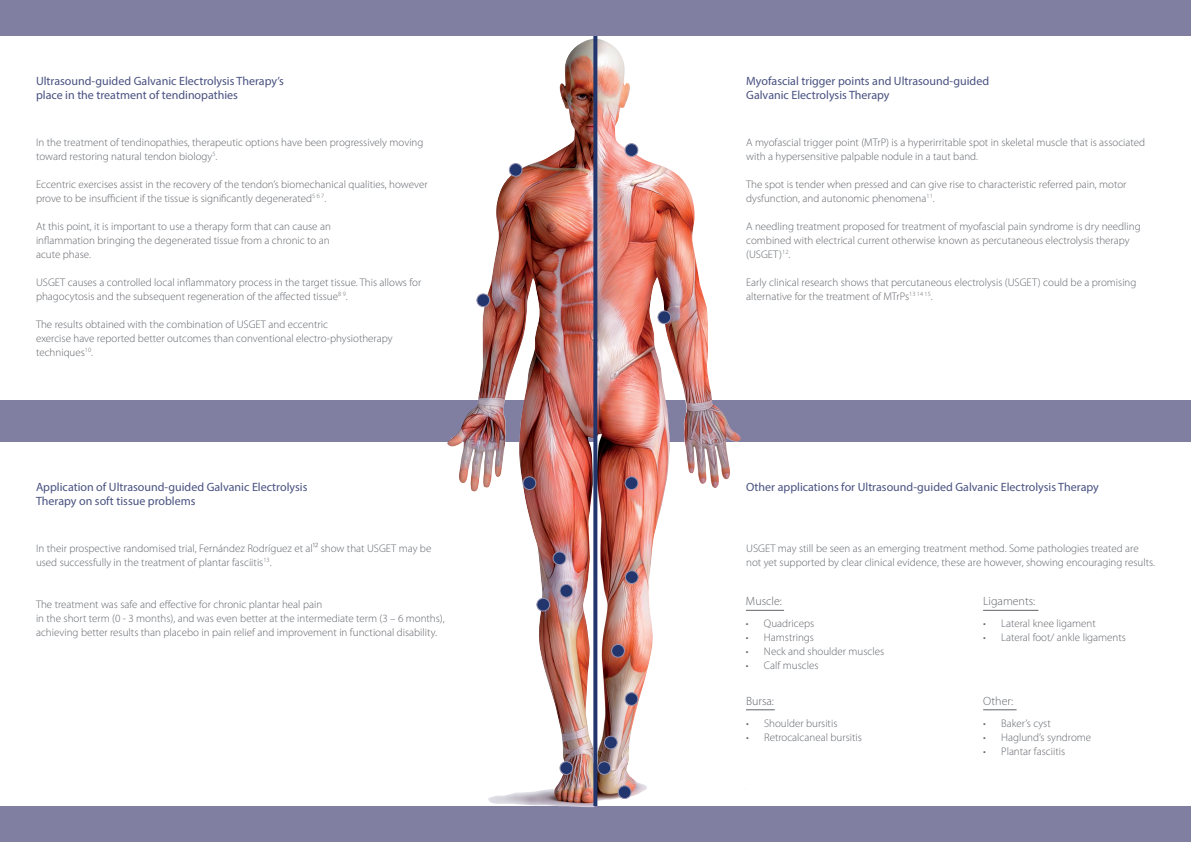
<style>
.page{position:relative;width:1191px;height:842px;background:#fff}
.page>*{position:absolute;margin:0;border:0;box-sizing:border-box;transform-origin:0 0}
.t1{font:12px/14px "Myriad Pro";color:#495180}
.t2{font:300 12px "Myriad Pro";color:#61646a}
.t3{font:300 11px/14px "Myriad Pro";color:#61646a}
</style>
<div class="page">
<div style="left:0;top:806px;width:1191px;height:36px;background:#807fa2"></div>
<div style="left:0;top:0;width:1191px;height:36px;background:#807fa2"></div>
<div style="left:0;top:400px;width:1191px;height:42px;background:#807fa2"></div>
<img style="left:597px;top:38px;width:144px;height:763px">
<img style="left:447px;top:40px;width:147px;height:767px">
<svg style="left:593px;top:36px;width:4px;height:770px;background:#344273"></svg>
<div style="left:509px;top:163px;width:13px;height:13px;background:#22366d;border-radius:50%"></div>
<div style="left:509px;top:163px;width:13px;height:14px;border:1px solid #9492b0;border-radius:50%"></div>
<div style="left:477px;top:294px;width:12px;height:13px;background:#22366d;border-radius:50%"></div>
<div style="left:476px;top:293px;width:14px;height:14px;border:1px solid #9492b0;border-radius:50%"></div>
<div style="left:625px;top:144px;width:13px;height:12px;background:#22366d;border-radius:50%"></div>
<div style="left:624px;top:143px;width:14px;height:14px;border:1px solid #9492b0;border-radius:50%"></div>
<div style="left:658px;top:311px;width:12px;height:13px;background:#22366d;border-radius:50%"></div>
<div style="left:657px;top:310px;width:14px;height:14px;border:1px solid #9492b0;border-radius:50%"></div>
<div style="left:523px;top:477px;width:13px;height:12px;background:#22366d;border-radius:50%"></div>
<div style="left:522px;top:476px;width:14px;height:14px;border:1px solid #9492b0;border-radius:50%"></div>
<div style="left:553px;top:552px;width:13px;height:13px;background:#22366d;border-radius:50%"></div>
<div style="left:552px;top:551px;width:14px;height:14px;border:1px solid #9492b0;border-radius:50%"></div>
<div style="left:560px;top:584px;width:13px;height:13px;background:#22366d;border-radius:50%"></div>
<div style="left:559px;top:584px;width:14px;height:14px;border:1px solid #9492b0;border-radius:50%"></div>
<div style="left:537px;top:598px;width:12px;height:13px;background:#22366d;border-radius:50%"></div>
<div style="left:536px;top:598px;width:14px;height:13px;border:1px solid #9492b0;border-radius:50%"></div>
<div style="left:560px;top:762px;width:13px;height:12px;background:#22366d;border-radius:50%"></div>
<div style="left:559px;top:761px;width:14px;height:14px;border:1px solid #9492b0;border-radius:50%"></div>
<div style="left:618px;top:786px;width:13px;height:12px;background:#22366d;border-radius:50%"></div>
<div style="left:618px;top:785px;width:13px;height:14px;border:1px solid #9492b0;border-radius:50%"></div>
<div style="left:598px;top:762px;width:12px;height:12px;background:#22366d;border-radius:50%"></div>
<div style="left:597px;top:761px;width:14px;height:14px;border:1px solid #9492b0;border-radius:50%"></div>
<div style="left:604px;top:736px;width:13px;height:13px;background:#22366d;border-radius:50%"></div>
<div style="left:604px;top:736px;width:14px;height:13px;border:1px solid #9492b0;border-radius:50%"></div>
<div style="left:625px;top:693px;width:13px;height:12px;background:#22366d;border-radius:50%"></div>
<div style="left:624px;top:692px;width:14px;height:14px;border:1px solid #9492b0;border-radius:50%"></div>
<div style="left:611px;top:644px;width:13px;height:13px;background:#22366d;border-radius:50%"></div>
<div style="left:611px;top:644px;width:14px;height:14px;border:1px solid #9492b0;border-radius:50%"></div>
<div style="left:625px;top:571px;width:13px;height:12px;background:#22366d;border-radius:50%"></div>
<div style="left:625px;top:570px;width:13px;height:14px;border:1px solid #9492b0;border-radius:50%"></div>
<div style="left:625px;top:477px;width:13px;height:12px;background:#22366d;border-radius:50%"></div>
<div style="left:624px;top:476px;width:14px;height:14px;border:1px solid #9492b0;border-radius:50%"></div>
<hr style="left:746px;top:610px;width:38px;height:1px;background:#61646a">
<svg style="left:746px;top:710px;width:28px;height:1px"></svg>
<hr style="left:983px;top:610px;width:55px;height:1px;background:#61646a">
<hr style="left:983px;top:710px;width:33px;height:1px;background:#61646a">
<p class="t1" style="left:36px;top:74px;width:249px">Ultrasound-guided Galvanic Electrolysis Therapy’s place in the treatment of tendinopathies</p>
<p class="t1" style="left:746px;top:74px;width:244px">Myofascial trigger points and Ultrasound-guided<br>Galvanic Electrolysis Therapy</p>
<p class="t3" style="left:36px;top:135px;width:389px">In the treatment of tendinopathies, therapeutic options have been progressively moving toward restoring natural tendon biology<sup>5</sup>.</p>
<p class="t3" style="left:36px;top:177px;width:393px">Eccentric exercises assist in the recovery of the tendon’s biomechanical qualities, however prove to be insufficient if the tissue is significantly degenerated<sup>5</sup> <sup>6</sup> <sup>7</sup>.</p>
<p class="t3" style="left:36px;top:219px;width:296px;text-align:justify">At this point, it is important to use a therapy form that can cause an inflammation bringing the degenerated tissue from a chronic to an acute phase.</p>
<p class="t3" style="left:36px;top:275px;width:387px">USGET causes a controlled local inflammatory process in the target tissue. This allows for phagocytosis and the subsequent regeneration of the affected tissue<sup>8</sup> <sup>9</sup>.</p>
<p class="t3" style="left:36px;top:317px;width:358px">The results obtained with the combination of USGET and eccentric<br>exercise have reported better outcomes than conventional electro-physiotherapy techniques<sup>10</sup>.</p>
<p class="t3" style="left:746px;top:135px;width:400px">A myofascial trigger point (MTrP) is a hyperirritable spot in skeletal muscle that is associated with a hypersensitive palpable nodule in a taut band.</p>
<p class="t3" style="left:746px;top:177px;width:382px">The spot is tender when pressed and can give rise to characteristic referred pain, motor dysfunction, and autonomic phenomena<sup>11</sup>.</p>
<p class="t3" style="left:746px;top:219px;width:396px">A needling treatment proposed for treatment of myofascial pain syndrome is dry needling combined with electrical current otherwise known as percutaneous electrolysis therapy (USGET)<sup>12</sup>.</p>
<p class="t3" style="left:746px;top:275px;width:392px">Early clinical research shows that percutaneous electrolysis (USGET) could be a promising alternative for the treatment of MTrPs<sup>13</sup> <sup>14</sup> <sup>15</sup>.</p>
<p class="t1" style="left:36px;top:479px;width:273px">Application of Ultrasound-guided Galvanic Electrolysis<br>Therapy on soft tissue problems</p>
<p class="t1" style="left:746px;top:479px;width:354px">Other applications for Ultrasound-guided Galvanic Electrolysis Therapy</p>
<p class="t3" style="left:36px;top:541px;width:397px">In their prospective randomised trial, Fernández Rodríguez et al¹² show that USGET may be used successfully in the treatment of plantar fasciitis<sup>13</sup>.</p>
<p class="t3" style="left:36px;top:597px;width:410px">The treatment was safe and effective for chronic plantar heal pain<br>in the short term (0 - 3 months), and was even better at the intermediate term (3 – 6 months), achieving better results than placebo in pain relief and improvement in functional disability.</p>
<p class="t3" style="left:746px;top:541px;width:410px">USGET may still be seen as an emerging treatment method. Some pathologies treated are not yet supported by clear clinical evidence, these are however, showing encouraging results.</p>
<p class="t2" style="left:746px;top:594px;width:38px">Muscle:</p>
<p class="t3" style="left:746px;top:616px;width:70px">• Quadriceps</p>
<p class="t3" style="left:746px;top:630px;width:70px">• Hamstrings</p>
<p class="t3" style="left:746px;top:644px;width:140px">• Neck and shoulder muscles</p>
<p class="t3" style="left:746px;top:658px;width:74px">• Calf muscles</p>
<p class="t2" style="left:983px;top:594px;width:54px">Ligaments:</p>
<p class="t3" style="left:983px;top:616px;width:114px">• Lateral knee ligament</p>
<p class="t3" style="left:983px;top:630px;width:144px">• Lateral foot/ ankle ligaments</p>
<p class="t2" style="left:746px;top:694px;width:29px">Bursa:</p>
<p class="t3" style="left:746px;top:716px;width:93px">• Shoulder bursitis</p>
<p class="t3" style="left:746px;top:730px;width:117px">• Retrocalcaneal bursitis</p>
<p class="t2" style="left:983px;top:694px;width:32px">Other:</p>
<p class="t3" style="left:983px;top:716px;width:69px">• Baker’s cyst</p>
<p class="t3" style="left:983px;top:730px;width:109px">• Haglund’s syndrome</p>
<p class="t3" style="left:983px;top:744px;width:83px">• Plantar fasciitis</p>
</div>
